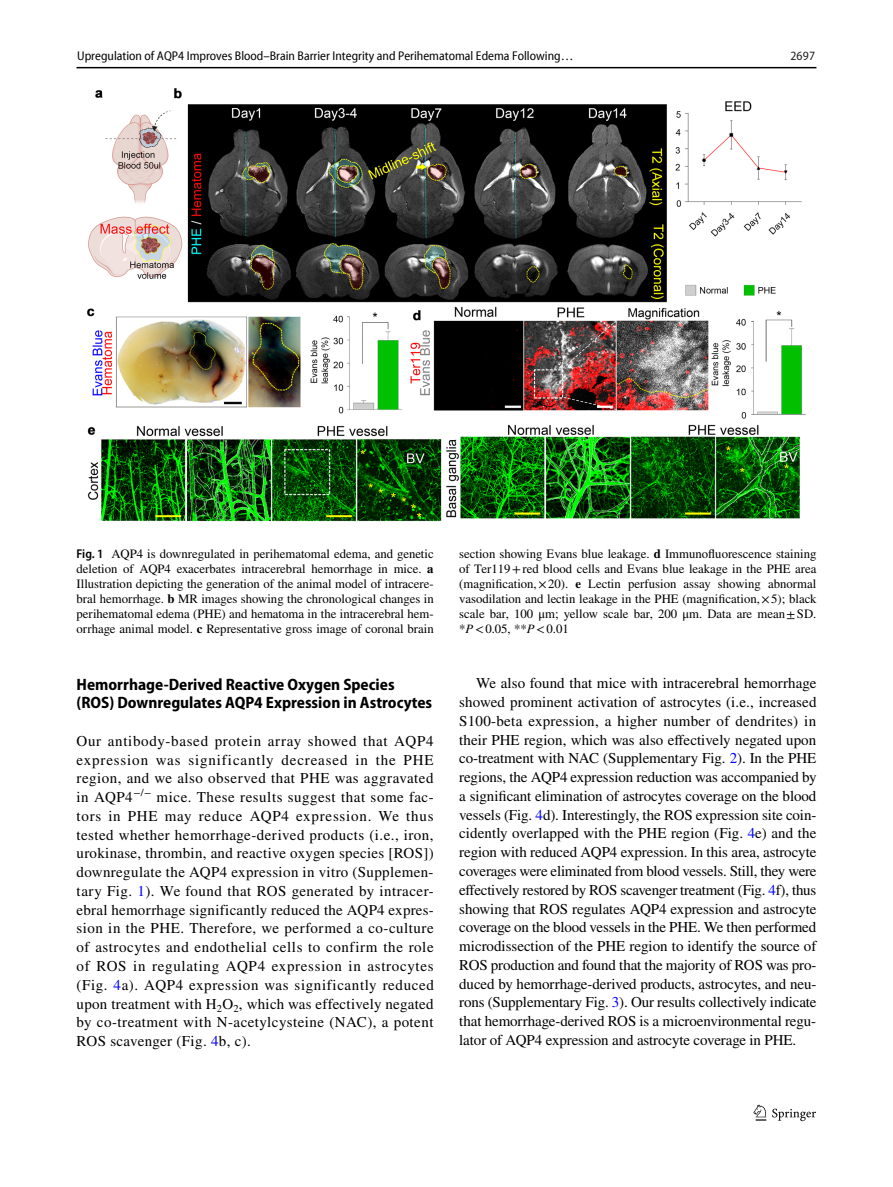
<style>
.page{position:relative;width:893px;height:1187px;background:#fff}
.page>*{position:absolute;margin:0;border:0;box-sizing:border-box;transform-origin:0 0}
.t1{font:700 semi-condensed 16.5px/18.8px "Myriad Pro";color:#000}
.t2{font:15px/18.8px "STIX";letter-spacing:-.005em;color:#000;text-align:justify}
.t3{font:12.75px/15px "STIX";color:#000;text-align:justify}
.t4{font:semi-condensed 12.75px "Myriad Pro Unic";color:#000}
.t5{font:12.75px "Myriad Pro Unic Semi Condensed";color:#231f20}
.s1{font-family:"Myriad Pro";font-weight:600;font-stretch:semi-condensed}
.s2{font-weight:700}
.s3{font-style:italic}
.s4{color:#00f}
</style>
<div class="page">
<hr style="left:77px;top:67px;width:739px;height:1px;background:#000">
<img style="left:87px;top:88px;width:719px;height:434px">
<svg style="left:753px;top:1104px;width:13px;height:16px"></svg>
<svg style="left:772px;top:1108px;width:44px;height:12px"></svg>
<p class="t4" style="left:77px;top:51px;width:498px">Upregulation of AQP4 Improves Blood–Brain Barrier Integrity and Perihematomal Edema Following…</p>
<p class="t5" style="left:790px;top:50px;width:26px">2697</p>
<p class="t3" style="left:77px;top:547px;width:359px"><span class="s1">Fig. 1</span> AQP4 is downregulated in perihematomal edema, and genetic deletion of AQP4 exacerbates intracerebral hemorrhage in mice. <span class="s2">a </span>Illustration depicting the generation of the animal model of intracere&shy;bral hemorrhage. <span class="s2">b</span> MR images showing the chronological changes in perihematomal edema (PHE) and hematoma in the intracerebral hem&shy;orrhage animal model. <span class="s2">c</span> Representative gross image of coronal brain</p>
<p class="t3" style="left:459px;top:547px;width:359px">section showing Evans blue leakage. <span class="s2">d</span> Immunofluorescence staining of Ter119+red blood cells and Evans blue leakage in the PHE area (magnification,×20). <span class="s2">e</span> Lectin perfusion assay showing abnormal vasodilation and lectin leakage in the PHE (magnification,×5); black scale bar, 100 μm; yellow scale bar, 200 μm. Data are mean±SD. *<span class="s3">P</span>&lt;0.05, **<span class="s3">P</span>&lt;0.01</p>
<p class="t1" style="left:77px;top:674px;width:357px">Hemorrhage‑Derived Reactive Oxygen Species (ROS) Downregulates AQP4 Expression in Astrocytes</p>
<p class="t2" style="left:77px;top:732px;width:359px">Our antibody-based protein array showed that AQP4 expression was significantly decreased in the PHE region, and we also observed that PHE was aggravated in AQP4<sup>−/−</sup> mice. These results suggest that some fac&shy;tors in PHE may reduce AQP4 expression. We thus tested whether hemorrhage-derived products (i.e., iron, urokinase, thrombin, and reactive oxygen species [ROS]) downregulate the AQP4 expression in vitro (Supplemen&shy;tary Fig. <span class="s4">1</span>). We found that ROS generated by intracer&shy;ebral hemorrhage significantly reduced the AQP4 expres&shy;sion in the PHE. Therefore, we performed a co-culture of astrocytes and endothelial cells to confirm the role of ROS in regulating AQP4 expression in astrocytes (Fig. <span class="s4">4</span>a). AQP4 expression was significantly reduced upon treatment with H<sub>2</sub>O<sub>2</sub>, which was effectively negated by co-treatment with N-acetylcysteine (NAC), a potent ROS scavenger (Fig. <span class="s4">4</span>b, c).</p>
<p class="t2" style="left:459px;top:675px;width:359px;text-indent:17px">We also found that mice with intracerebral hemorrhage showed prominent activation of astrocytes (i.e., increased S100-beta expression, a higher number of dendrites) in their PHE region, which was also effectively negated upon co-treatment with NAC (Supplementary Fig. <span class="s4">2</span>). In the PHE regions, the AQP4 expression reduction was accompanied by a significant elimination of astrocytes coverage on the blood vessels (Fig. <span class="s4">4</span>d). Interestingly, the ROS expression site coin&shy;cidently overlapped with the PHE region (Fig. <span class="s4">4</span>e) and the region with reduced AQP4 expression. In this area, astrocyte coverages were eliminated from blood vessels. Still, they were effectively restored by ROS scavenger treatment (Fig. <span class="s4">4</span>f), thus showing that ROS regulates AQP4 expression and astrocyte coverage on the blood vessels in the PHE. We then performed microdissection of the PHE region to identify the source of ROS production and found that the majority of ROS was pro&shy;duced by hemorrhage-derived products, astrocytes, and neu&shy;rons (Supplementary Fig. <span class="s4">3</span>). Our results collectively indicate that hemorrhage-derived ROS is a microenvironmental regu&shy;lator of AQP4 expression and astrocyte coverage in PHE.</p>
</div>
